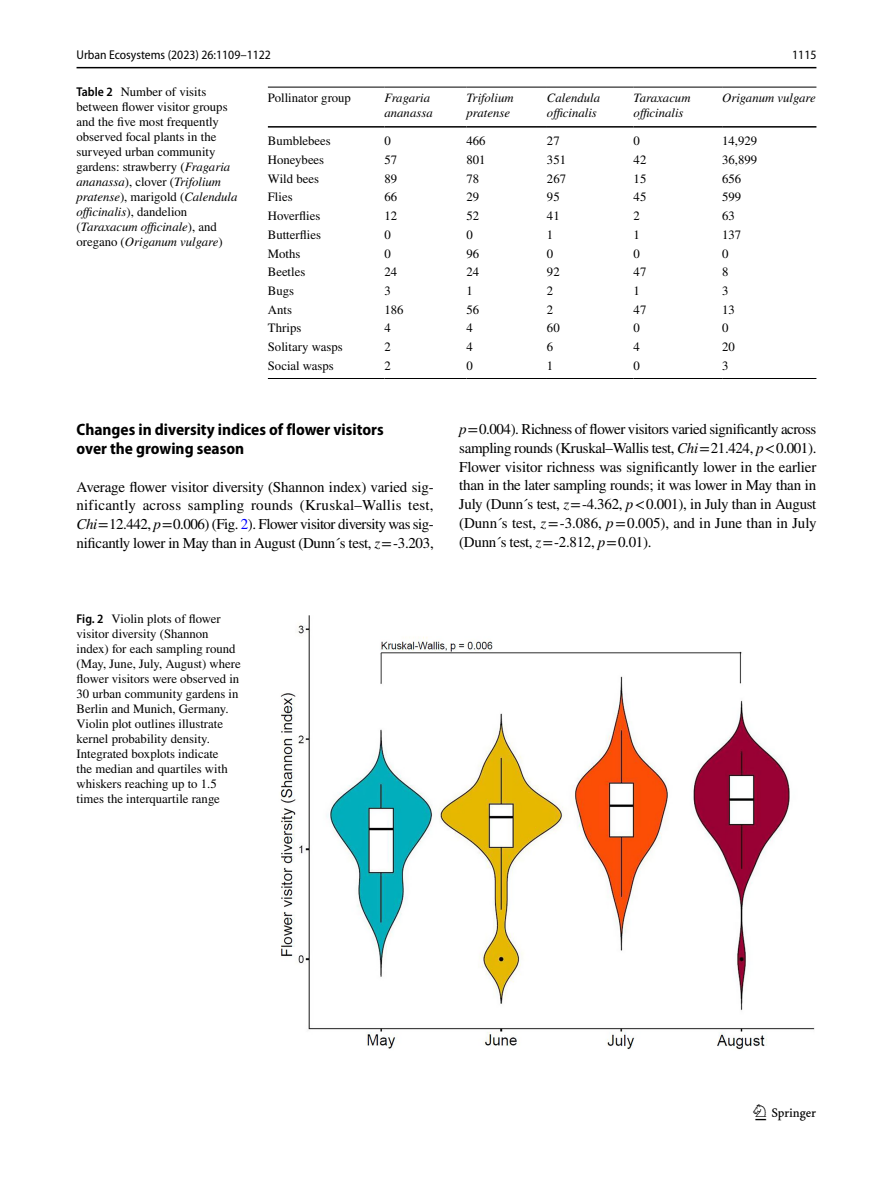
<style>
.page{position:relative;width:893px;height:1187px;background:#fff}
.page>*{position:absolute;margin:0;border:0;box-sizing:border-box;transform-origin:0 0}
.t1{font:22.5px "Springnew Regular 3";color:#000}
.t2{font:700 semi-condensed 16.5px/18.8px "Myriad Pro";color:#000}
.t3{font:15px/18.8px "STIX";letter-spacing:-.02em;color:#000;text-align:justify}
.t4{font:12.75px/15px "STIX";color:#000}
.t5{font:italic 12.75px/15px "STIX";color:#000}
.t6{font:semi-condensed 12.75px "Myriad Pro";color:#000}
.s1{font-family:"Myriad Pro";font-weight:600;font-stretch:semi-condensed}
.s2{font-style:italic}
.s3{color:#00f}
</style>
<div class="page">
<hr style="left:77px;top:67px;width:739px;height:1px;background:#000">
<hr style="left:268px;top:87px;width:116px;height:1px;background:#000">
<hr style="left:268px;top:126px;width:116px;height:2px;background:#000">
<hr style="left:384px;top:87px;width:83px;height:1px;background:#000">
<hr style="left:384px;top:126px;width:83px;height:2px;background:#000">
<hr style="left:467px;top:87px;width:80px;height:1px;background:#000">
<hr style="left:467px;top:126px;width:80px;height:2px;background:#000">
<hr style="left:547px;top:87px;width:87px;height:1px;background:#000">
<hr style="left:547px;top:126px;width:87px;height:2px;background:#000">
<hr style="left:634px;top:87px;width:88px;height:1px;background:#000">
<hr style="left:634px;top:126px;width:88px;height:2px;background:#000">
<hr style="left:722px;top:87px;width:94px;height:1px;background:#000">
<hr style="left:722px;top:126px;width:94px;height:2px;background:#000">
<hr style="left:268px;top:378px;width:116px;height:1px;background:#000">
<hr style="left:384px;top:378px;width:83px;height:1px;background:#000">
<hr style="left:467px;top:378px;width:80px;height:1px;background:#000">
<hr style="left:547px;top:378px;width:87px;height:1px;background:#000">
<hr style="left:634px;top:378px;width:88px;height:1px;background:#000">
<hr style="left:722px;top:378px;width:94px;height:1px;background:#000">
<img style="left:280px;top:615px;width:535px;height:435px">
<p class="t6" style="left:77px;top:48px;width:196px">Urban Ecosystems (2023) 26:1109–1122</p>
<p class="t6" style="left:792px;top:48px;width:26px">1115</p>
<p class="t4" style="left:77px;top:85px;width:162px"><span class="s1">Table 2</span> Number of visits between flower visitor groups and the five most frequently observed focal plants in the surveyed urban community gardens: strawberry (<span class="s2">Fragaria ananassa</span>), clover (<span class="s2">Trifolium pratense</span>), marigold (<span class="s2">Calendula officinalis</span>), dandelion (<span class="s2">Taraxacum officinale</span>), and oregano (<span class="s2">Origanum vulgare</span>)</p>
<p class="t4" style="left:268px;top:91px;width:85px">Pollinator group</p>
<p class="t5" style="left:384px;top:90px;width:50px">Fragaria ananassa</p>
<p class="t5" style="left:467px;top:90px;width:49px">Trifolium pratense</p>
<p class="t5" style="left:547px;top:90px;width:55px">Calendula officinalis</p>
<p class="t5" style="left:634px;top:90px;width:58px">Taraxacum officinalis</p>
<p class="t5" style="left:722px;top:90px;width:95px">Origanum vulgare</p>
<p class="t4" style="left:268px;top:134px;width:65px">Bumblebees</p>
<p class="t4" style="left:384px;top:134px;width:8px">0</p>
<p class="t4" style="left:467px;top:134px;width:21px">466</p>
<p class="t4" style="left:547px;top:134px;width:14px">27</p>
<p class="t4" style="left:634px;top:134px;width:8px">0</p>
<p class="t4" style="left:722px;top:134px;width:37px">14,929</p>
<p class="t4" style="left:268px;top:153px;width:58px">Honeybees</p>
<p class="t4" style="left:384px;top:153px;width:14px">57</p>
<p class="t4" style="left:467px;top:153px;width:21px">801</p>
<p class="t4" style="left:547px;top:153px;width:21px">351</p>
<p class="t4" style="left:634px;top:153px;width:14px">42</p>
<p class="t4" style="left:722px;top:153px;width:37px">36,899</p>
<p class="t4" style="left:268px;top:172px;width:53px">Wild bees</p>
<p class="t4" style="left:384px;top:172px;width:14px">89</p>
<p class="t4" style="left:467px;top:172px;width:14px">78</p>
<p class="t4" style="left:547px;top:172px;width:21px">267</p>
<p class="t4" style="left:634px;top:172px;width:14px">15</p>
<p class="t4" style="left:722px;top:172px;width:21px">656</p>
<p class="t4" style="left:268px;top:190px;width:26px">Flies</p>
<p class="t4" style="left:384px;top:190px;width:14px">66</p>
<p class="t4" style="left:467px;top:190px;width:14px">29</p>
<p class="t4" style="left:547px;top:190px;width:14px">95</p>
<p class="t4" style="left:634px;top:190px;width:14px">45</p>
<p class="t4" style="left:722px;top:190px;width:21px">599</p>
<p class="t4" style="left:268px;top:209px;width:54px">Hoverflies</p>
<p class="t4" style="left:384px;top:209px;width:14px">12</p>
<p class="t4" style="left:467px;top:209px;width:14px">52</p>
<p class="t4" style="left:547px;top:209px;width:14px">41</p>
<p class="t4" style="left:634px;top:209px;width:8px">2</p>
<p class="t4" style="left:722px;top:209px;width:14px">63</p>
<p class="t4" style="left:268px;top:228px;width:55px">Butterflies</p>
<p class="t4" style="left:384px;top:228px;width:8px">0</p>
<p class="t4" style="left:467px;top:228px;width:8px">0</p>
<p class="t4" style="left:547px;top:228px;width:8px">1</p>
<p class="t4" style="left:634px;top:228px;width:8px">1</p>
<p class="t4" style="left:722px;top:228px;width:21px">137</p>
<p class="t4" style="left:268px;top:246px;width:34px">Moths</p>
<p class="t4" style="left:384px;top:246px;width:8px">0</p>
<p class="t4" style="left:467px;top:246px;width:14px">96</p>
<p class="t4" style="left:547px;top:246px;width:8px">0</p>
<p class="t4" style="left:634px;top:246px;width:8px">0</p>
<p class="t4" style="left:722px;top:246px;width:8px">0</p>
<p class="t4" style="left:268px;top:265px;width:39px">Beetles</p>
<p class="t4" style="left:384px;top:265px;width:14px">24</p>
<p class="t4" style="left:467px;top:265px;width:14px">24</p>
<p class="t4" style="left:547px;top:265px;width:14px">92</p>
<p class="t4" style="left:634px;top:265px;width:14px">47</p>
<p class="t4" style="left:722px;top:265px;width:8px">8</p>
<p class="t4" style="left:268px;top:284px;width:28px">Bugs</p>
<p class="t4" style="left:384px;top:284px;width:8px">3</p>
<p class="t4" style="left:467px;top:284px;width:8px">1</p>
<p class="t4" style="left:547px;top:284px;width:8px">2</p>
<p class="t4" style="left:634px;top:284px;width:8px">1</p>
<p class="t4" style="left:722px;top:284px;width:8px">3</p>
<p class="t4" style="left:268px;top:303px;width:26px">Ants</p>
<p class="t4" style="left:384px;top:303px;width:21px">186</p>
<p class="t4" style="left:467px;top:303px;width:14px">56</p>
<p class="t4" style="left:547px;top:303px;width:8px">2</p>
<p class="t4" style="left:634px;top:303px;width:14px">47</p>
<p class="t4" style="left:722px;top:303px;width:14px">13</p>
<p class="t4" style="left:268px;top:321px;width:35px">Thrips</p>
<p class="t4" style="left:384px;top:321px;width:8px">4</p>
<p class="t4" style="left:467px;top:321px;width:8px">4</p>
<p class="t4" style="left:547px;top:321px;width:14px">60</p>
<p class="t4" style="left:634px;top:321px;width:8px">0</p>
<p class="t4" style="left:722px;top:321px;width:8px">0</p>
<p class="t4" style="left:268px;top:340px;width:76px">Solitary wasps</p>
<p class="t4" style="left:384px;top:340px;width:8px">2</p>
<p class="t4" style="left:467px;top:340px;width:8px">4</p>
<p class="t4" style="left:547px;top:340px;width:8px">6</p>
<p class="t4" style="left:634px;top:340px;width:8px">4</p>
<p class="t4" style="left:722px;top:340px;width:14px">20</p>
<p class="t4" style="left:268px;top:359px;width:67px">Social wasps</p>
<p class="t4" style="left:384px;top:359px;width:8px">2</p>
<p class="t4" style="left:467px;top:359px;width:8px">0</p>
<p class="t4" style="left:547px;top:359px;width:8px">1</p>
<p class="t4" style="left:634px;top:359px;width:8px">0</p>
<p class="t4" style="left:722px;top:359px;width:8px">3</p>
<p class="t2" style="left:77px;top:420px;width:309px">Changes in diversity indices of flower visitors over the growing season</p>
<p class="t3" style="left:77px;top:478px;width:359px">Average flower visitor diversity (Shannon index) varied sig&shy;nificantly across sampling rounds (Kruskal–Wallis test, <span class="s2">Chi</span>=12.442, <span class="s2">p</span>=0.006) (Fig. <span class="s3">2</span>). Flower visitor diversity was sig&shy;nificantly lower in May than in August (Dunn´s test, <span class="s2">z</span>=-3.203,</p>
<p class="t3" style="left:459px;top:421px;width:359px"><span class="s2">p</span>=0.004). Richness of flower visitors varied significantly across sampling rounds (Kruskal–Wallis test, <span class="s2">Chi</span>=21.424, <span class="s2">p</span>&lt;0.001).<br>Flower visitor richness was significantly lower in the earlier than in the later sampling rounds; it was lower in May than in July (Dunn´s test, <span class="s2">z</span>=-4.362, <span class="s2">p</span>&lt;0.001), in July than in August (Dunn´s test, <span class="s2">z</span>=-3.086, <span class="s2">p</span>=0.005), and in June than in July (Dunn´s test, <span class="s2">z</span>=-2.812, <span class="s2">p</span>=0.01).</p>
<p class="t4" style="left:77px;top:612px;width:166px"><span class="s1">Fig. 2</span> Violin plots of flower visitor diversity (Shannon index) for each sampling round (May, June, July, August) where flower visitors were observed in<br>30 urban community gardens in<br>Berlin and Munich, Germany.<br>Violin plot outlines illustrate kernel probability density.<br>Integrated boxplots indicate<br>the median and quartiles with whiskers reaching up to 1.5 times the interquartile range</p>
<h1 class="t1" style="left:755px;top:1104px;width:62px">1 3</h1>
</div>
